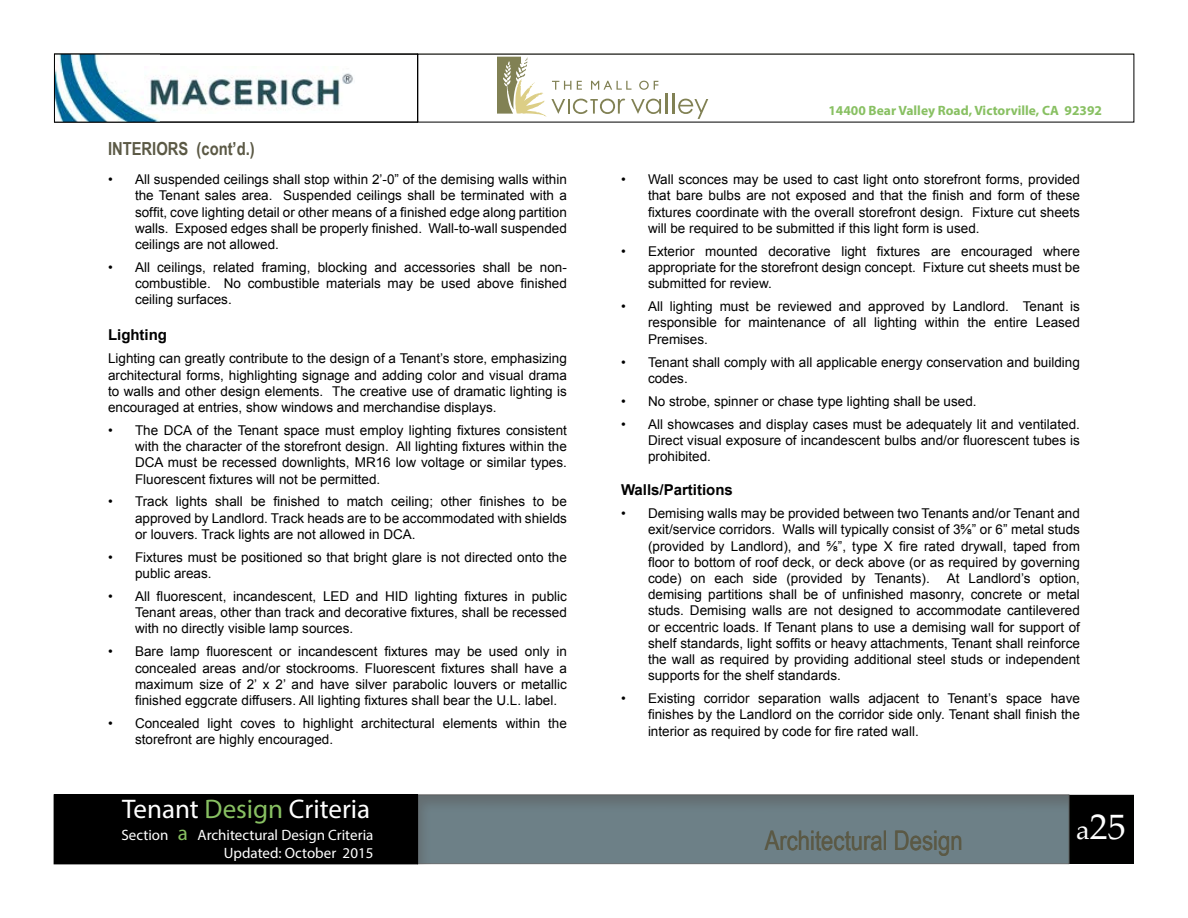
<style>
.page{position:relative;width:1188px;height:918px;background:#fff}
.page>*{position:absolute;margin:0;border:0;box-sizing:border-box;transform-origin:0 0}
.t1{font:36px "Palatino Linotype";color:#fff}
.t2{font:27px "Myriad Pro";color:#fff}
.t3{font:27px "Arial Narrow";color:#5b5945}
.t4{font:700 18px "Arial Narrow";color:#5b5945}
.t5{font:15px/18px "Myriad Pro";color:#fff;text-align:right}
.t6{font:700 15px "Arial";color:#000}
.t7{font:13.5px/16.2px "Arial";color:#000;text-align:justify}
.t8{font:700 13.5px "Myriad Pro";color:#88c062}
.s1{color:#88c062}
.s2{font-size:21px;color:#88c062}
.s3{font-size:27px}
</style>
<div class="page">
<div style="left:405px;top:784px;width:676px;height:81px;background:#000;opacity:.5"></div>
<div style="left:54px;top:795px;width:364px;height:69px;background:#000"></div>
<div style="left:1069px;top:795px;width:65px;height:69px;background:#000"></div>
<hr style="left:54px;top:53px;width:1080px;height:2px;background:#d6d6cc">
<img style="left:56px;top:56px;width:103px;height:64px">
<img style="left:144px;top:66px;width:209px;height:48px">
<div style="left:54px;top:54px;width:364px;height:68px;border:1px solid #000"></div>
<hr style="left:666px;top:93px;width:2px;height:21px;background:#818154">
<hr style="left:673px;top:93px;width:2px;height:21px;background:#818154">
<svg style="left:678px;top:99px;width:30px;height:20px"></svg>
<svg style="left:498px;top:57px;width:163px;height:60px"></svg>
<h3 class="t4" style="left:108px;top:135px;width:148px">INTERIORS (cont’d.)</h3>
<p class="t7" style="left:135px;top:172px;width:433px;text-indent:-27px">• All suspended ceilings shall stop within 2’-0” of the demising walls within the Tenant sales area. Suspended ceilings shall be terminated with a soffit, cove lighting detail or other means of a finished edge along partition walls. Exposed edges shall be properly finished. Wall-to-wall suspended ceilings are not allowed.</p>
<p class="t7" style="left:135px;top:259px;width:433px;text-indent:-27px">• All ceilings, related framing, blocking and accessories shall be non&shy;combustible. No combustible materials may be used above finished ceiling surfaces.</p>
<p class="t6" style="left:108px;top:325px;width:61px">Lighting</p>
<p class="t7" style="left:108px;top:351px;width:461px">Lighting can greatly contribute to the design of a Tenant’s store, emphasizing architectural forms, highlighting signage and adding color and visual drama to walls and other design elements. The creative use of dramatic lighting is encouraged at entries, show windows and merchandise displays.</p>
<p class="t7" style="left:135px;top:422px;width:433px;text-indent:-27px">• The DCA of the Tenant space must employ lighting fixtures consistent with the character of the storefront design. All lighting fixtures within the DCA must be recessed downlights, MR16 low voltage or similar types.<br>Fluorescent fixtures will not be permitted.</p>
<p class="t7" style="left:135px;top:494px;width:433px;text-indent:-27px">• Track lights shall be finished to match ceiling; other finishes to be approved by Landlord. Track heads are to be accommodated with shields or louvers. Track lights are not allowed in DCA.</p>
<p class="t7" style="left:135px;top:549px;width:433px;text-indent:-27px">• Fixtures must be positioned so that bright glare is not directed onto the public areas.</p>
<p class="t7" style="left:135px;top:588px;width:433px;text-indent:-27px">• All fluorescent, incandescent, LED and HID lighting fixtures in public Tenant areas, other than track and decorative fixtures, shall be recessed with no directly visible lamp sources.</p>
<p class="t7" style="left:135px;top:644px;width:433px;text-indent:-27px">• Bare lamp fluorescent or incandescent fixtures may be used only in concealed areas and/or stockrooms. Fluorescent fixtures shall have a maximum size of 2’ x 2’ and have silver parabolic louvers or metallic finished eggcrate diffusers. All lighting fixtures shall bear the U.L. label.</p>
<p class="t7" style="left:135px;top:715px;width:433px;text-indent:-27px">• Concealed light coves to highlight architectural elements within the storefront are highly encouraged.</p>
<h2 class="t2" style="left:122px;top:792px;width:250px">Tenant <span class="s1">Design</span> Criteria</h2>
<p class="t5" style="left:121px;top:825px;width:253px">Section <span class="s2">a</span> Architectural Design Criteria<br>Updated: October 2015</p>
<p class="t8" style="left:828px;top:102px;width:275px">14400 Bear Valley Road, Victorville, CA 92392</p>
<p class="t7" style="left:648px;top:172px;width:433px;text-indent:-27px">• Wall sconces may be used to cast light onto storefront forms, provided that bare bulbs are not exposed and that the finish and form of these fixtures coordinate with the overall storefront design. Fixture cut sheets will be required to be submitted if this light form is used.</p>
<p class="t7" style="left:648px;top:243px;width:433px;text-indent:-27px">• Exterior mounted decorative light fixtures are encouraged where appropriate for the storefront design concept. Fixture cut sheets must be submitted for review.</p>
<p class="t7" style="left:648px;top:298px;width:433px;text-indent:-27px">• All lighting must be reviewed and approved by Landlord. Tenant is responsible for maintenance of all lighting within the entire Leased Premises.</p>
<p class="t7" style="left:648px;top:354px;width:433px;text-indent:-27px">• Tenant shall comply with all applicable energy conservation and building codes.</p>
<p class="t7" style="left:621px;top:393px;width:357px">• No strobe, spinner or chase type lighting shall be used.</p>
<p class="t7" style="left:648px;top:416px;width:433px;text-indent:-27px">• All showcases and display cases must be adequately lit and ventilated.<br>Direct visual exposure of incandescent bulbs and/or fluorescent tubes is prohibited.</p>
<p class="t6" style="left:621px;top:480px;width:113px">Walls/Partitions</p>
<p class="t7" style="left:648px;top:505px;width:433px;text-indent:-27px">• Demising walls may be provided between two Tenants and/or Tenant and exit/service corridors. Walls will typically consist of 3⅝” or 6” metal studs (provided by Landlord), and ⅝”, type X fire rated drywall, taped from floor to bottom of roof deck, or deck above (or as required by governing code) on each side (provided by Tenants).</p>
<p class="t7" style="left:648px;top:570px;width:433px;text-indent:299px">At Landlord’s option, demising partitions shall be of unfinished masonry, concrete or metal studs. Demising walls are not designed to accommodate cantilevered or eccentric loads. If Tenant plans to use a demising wall for support of shelf standards, light soffits or heavy attachments, Tenant shall reinforce the wall as required by providing additional steel studs or independent supports for the shelf standards.</p>
<p class="t7" style="left:648px;top:690px;width:433px;text-indent:-27px">• Existing corridor separation walls adjacent to Tenant’s space have finishes by the Landlord on the corridor side only. Tenant shall finish the interior as required by code for fire rated wall.</p>
<h2 class="t3" style="left:765px;top:821px;width:200px">Architectural Design</h2>
<h1 class="t1" style="left:1076px;top:801px;width:51px"><span class="s3">a</span>25</h1>
</div>
